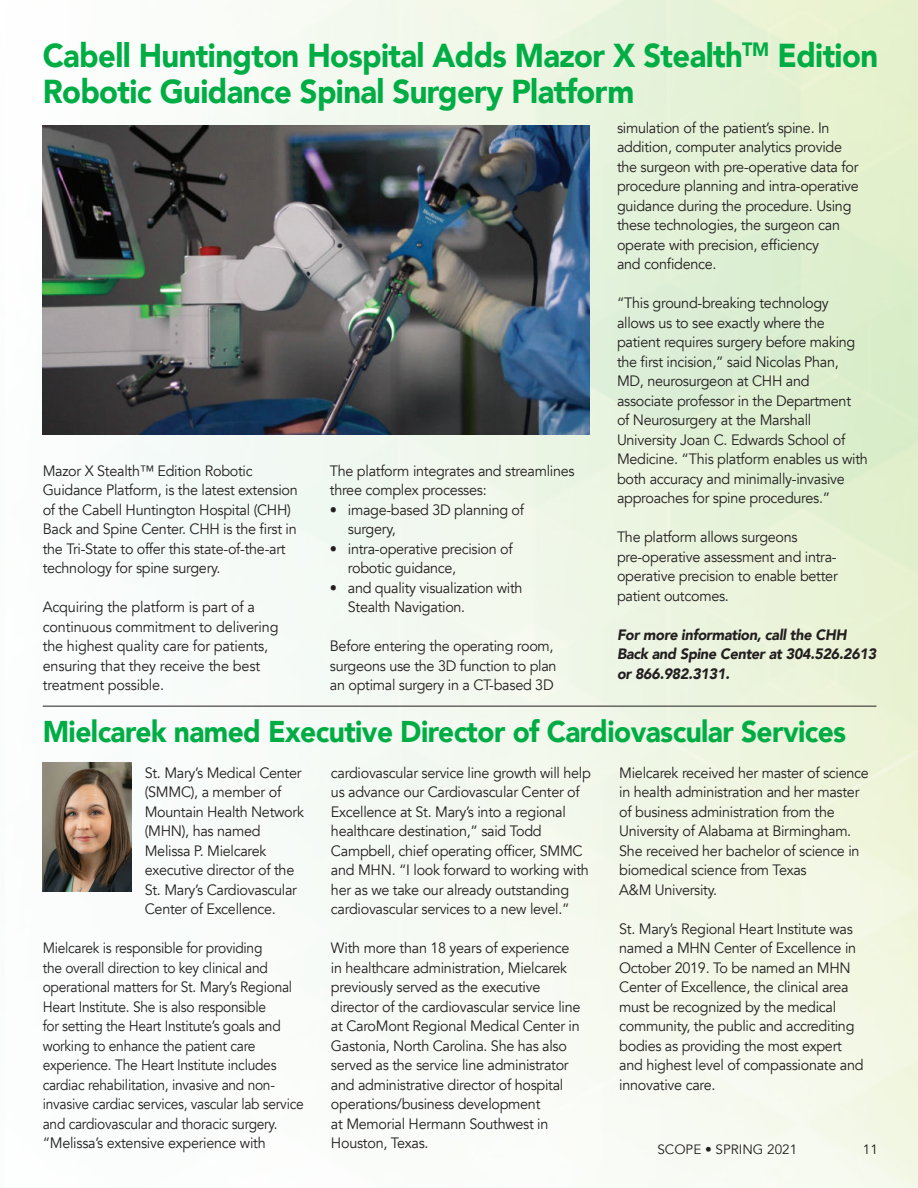
<style>
.page{position:relative;width:918px;height:1188px;background:#fff}
.page>*{position:absolute;margin:0;border:0;box-sizing:border-box;transform-origin:0 0}
.t1{font:900 33.15px/36.6px "Avenir";letter-spacing:-.02em;color:#00ad44;scale:.94 1}
.t2{font:900 30px "Avenir";letter-spacing:-.02em;color:#00ad44;scale:.94 1}
.t3{font:15px/19.5px "Avenir";letter-spacing:-.02em;color:#231f20;scale:.96 1}
.t4{font:15px/19.5px "Avenir";letter-spacing:-.02em;color:#231f20;scale:.92 1}
.t5{font:italic 900 15px/19.5px "Avenir";letter-spacing:-.02em;color:#231f20;scale:.96 1}
.t6{font:13.5px "Avenir";color:#231f20}
</style>
<div class="page">
<img style="left:42px;top:0;width:876px;height:1188px">
<img style="left:43px;top:125px;width:546px;height:310px">
<hr style="left:43px;top:706px;width:833px;height:1px;background:#231f20">
<img style="left:43px;top:763px;width:88px;height:128px">
<p class="t1" style="left:43px;top:36px;width:890px">Cabell Huntington Hospital Adds Mazor X Stealth<sup>TM</sup> Edition<br>Robotic Guidance Spinal Surgery Platform</p>
<p class="t3" style="left:43px;top:461px;width:267px">Mazor X Stealth™ Edition Robotic Guidance Platform, is the latest extension of the Cabell Huntington Hospital (CHH)<br>Back and Spine Center. CHH is the first in the Tri-State to offer this state-of-the-art technology for spine surgery.</p>
<p class="t3" style="left:43px;top:598px;width:247px">Acquiring the platform is part of a continuous commitment to delivering the highest quality care for patients, ensuring that they receive the best treatment possible.</p>
<p class="t3" style="left:330px;top:461px;width:256px">The platform integrates and streamlines three complex processes:</p>
<p class="t3" style="left:348px;top:500px;width:185px;text-indent:-18px">• image-based 3D planning of surgery,</p>
<p class="t3" style="left:348px;top:539px;width:173px;text-indent:-18px">• intra-operative precision of robotic guidance,</p>
<p class="t3" style="left:348px;top:578px;width:184px;text-indent:-18px">• and quality visualization with<br>Stealth Navigation.</p>
<p class="t3" style="left:330px;top:637px;width:238px">Before entering the operating room, surgeons use the 3D function to plan an optimal surgery in a CT-based 3D</p>
<p class="t3" style="left:617px;top:118px;width:253px">simulation of the patient’s spine. In addition, computer analytics provide the surgeon with pre-operative data for procedure planning and intra-operative guidance during the procedure. Using these technologies, the surgeon can operate with precision, efficiency</p>
<p class="t3" style="left:617px;top:254px;width:105px">and confidence.</p>
<p class="t3" style="left:617px;top:293px;width:263px">“This ground-breaking technology allows us to see exactly where the patient requires surgery before making the first incision,” said Nicolas Phan, MD, neurosurgeon at CHH and associate professor in the Department<br>of Neurosurgery at the Marshall University Joan C. Edwards School of Medicine. “This platform enables us with both accuracy and minimally-invasive approaches for spine procedures.”</p>
<p class="t3" style="left:617px;top:527px;width:190px">The platform allows surgeons</p>
<p class="t3" style="left:617px;top:547px;width:231px;text-align:justify">pre-operative assessment and intra&shy;operative precision to enable better patient outcomes.</p>
<p class="t5" style="left:617px;top:624px;width:272px">For more information, call the CHH<br>Back and Spine Center at 304.526.2613 or 866.982.3131.</p>
<p class="t2" style="left:43px;top:706px;width:856px">Mielcarek named Executive Director of Cardiovascular Services</p>
<p class="t3" style="left:145px;top:763px;width:167px">St. Mary’s Medical Center (SMMC), a member of<br>Mountain Health Network (MHN), has named<br>Melissa P. Mielcarek executive director of the<br>St. Mary’s Cardiovascular<br>Center of Excellence.</p>
<p class="t4" style="left:43px;top:939px;width:285px">Mielcarek is responsible for providing<br>the overall direction to key clinical and operational matters for St. Mary’s Regional Heart Institute. She is also responsible<br>for setting the Heart Institute’s goals and working to enhance the patient care experience. The Heart Institute includes cardiac rehabilitation, invasive and non&shy;invasive cardiac services, vascular lab service and cardiovascular and thoracic surgery.</p>
<p class="t3" style="left:43px;top:1134px;width:234px">“Melissa’s extensive experience with</p>
<p class="t3" style="left:331px;top:763px;width:272px">cardiovascular service line growth will help us advance our Cardiovascular Center of Excellence at St. Mary’s into a regional healthcare destination,” said Todd Campbell, chief operating officer, SMMC and MHN. “I look forward to working with her as we take our already outstanding cardiovascular services to a new level.”</p>
<p class="t3" style="left:331px;top:939px;width:261px">With more than 18 years of experience in healthcare administration, Mielcarek previously served as the executive director of the cardiovascular service line at CaroMont Regional Medical Center in Gastonia, North Carolina. She has also served as the service line administrator and administrative director of hospital operations/business development<br>at Memorial Hermann Southwest in Houston, Texas.</p>
<p class="t3" style="left:619px;top:763px;width:262px">Mielcarek received her master of science in health administration and her master of business administration from the University of Alabama at Birmingham.<br>She received her bachelor of science in biomedical science from Texas</p>
<p class="t3" style="left:619px;top:880px;width:103px">A&amp;M University.</p>
<p class="t3" style="left:619px;top:919px;width:256px">St. Mary’s Regional Heart Institute was named a MHN Center of Excellence in October 2019. To be named an MHN Center of Excellence, the clinical area must be recognized by the medical community, the public and accrediting bodies as providing the most expert and highest level of compassionate and innovative care.</p>
<p class="t6" style="left:657px;top:1141px;width:141px">SCOPE • SPRING 2021</p>
<p class="t6" style="left:863px;top:1141px;width:17px">11</p>
</div>
